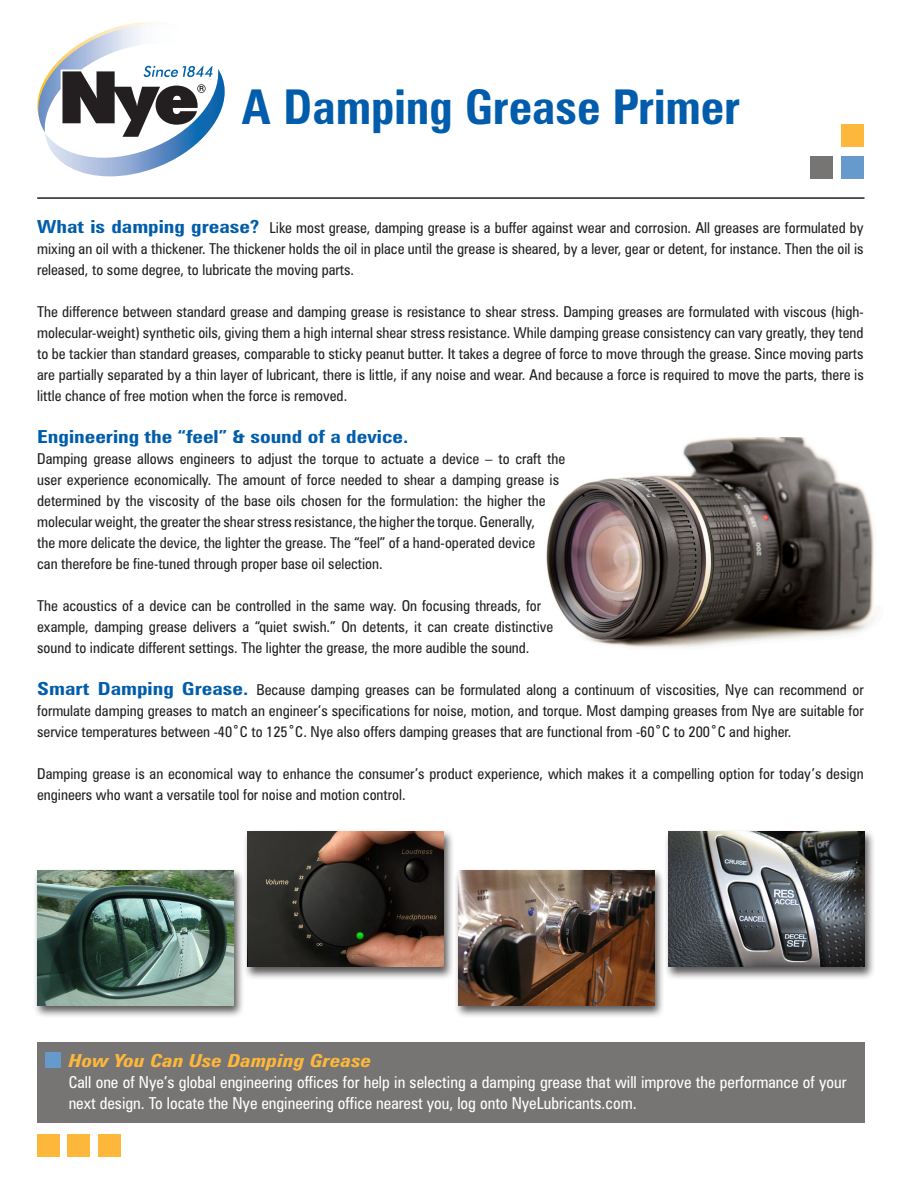
<style>
.page{position:relative;width:918px;height:1188px;background:#fff}
.page>*{position:absolute;margin:0;border:0;box-sizing:border-box;transform-origin:0 0}
.t1{font:700 condensed 48px "Zurich BT";color:#015dab}
.t2{font:700 condensed 18px "Zurich BT";color:#015dab;scale:1.2 1}
.t3{font:italic 700 condensed 18px "Zurich BT";color:#fdb73b;scale:1.2 1}
.t4{font:condensed 16.5px/21px "Zurich BT";color:#fff}
.t5{font:condensed 15px/21px "Zurich BT";color:#231f20;text-align:justify}
.s1{font-weight:700;font-size:18px;color:#015dab}
</style>
<div class="page">
<img style="left:546px;top:438px;width:328px;height:210px">
<div style="left:37px;top:1134px;width:23px;height:22px;background:#fdb73b"></div>
<div style="left:67px;top:1134px;width:23px;height:22px;background:#fdb73b"></div>
<div style="left:99px;top:1134px;width:22px;height:22px;background:#fdb73b"></div>
<div style="left:842px;top:124px;width:22px;height:23px;background:#fdb73b"></div>
<div style="left:810px;top:156px;width:22px;height:22px;background:#767573"></div>
<div style="left:842px;top:156px;width:22px;height:22px;background:#69c"></div>
<div style="left:37px;top:1043px;width:827px;height:80px;background:#767573"></div>
<div style="left:45px;top:1053px;width:16px;height:15px;background:#69c"></div>
<div style="left:33px;top:868px;width:211px;height:151px;background:#231f20;opacity:.75"></div>
<img style="left:37px;top:870px;width:196px;height:135px">
<div style="left:244px;top:829px;width:211px;height:151px;background:#231f20;opacity:.75"></div>
<img style="left:248px;top:831px;width:196px;height:136px">
<div style="left:454px;top:868px;width:211px;height:151px;background:#231f20;opacity:.75"></div>
<img style="left:458px;top:870px;width:196px;height:135px">
<div style="left:664px;top:829px;width:212px;height:151px;background:#231f20;opacity:.75"></div>
<img style="left:668px;top:831px;width:196px;height:136px">
<hr style="left:37px;top:197px;width:827px;height:2px;background:#231f20">
<svg style="left:37px;top:25px;width:188px;height:151px"></svg>
<p class="t1" style="left:241px;top:77px;width:500px">A Damping Grease Primer</p>
<p class="t5" style="left:37px;top:217px;width:828px"><span class="s1">What is damping grease?</span> Like most grease, damping grease is a buffer against wear and corrosion. All greases are formulated by mixing an oil with a thickener. The thickener holds the oil in place until the grease is sheared, by a lever, gear or detent, for instance. Then the oil is released, to some degree, to lubricate the moving parts.</p>
<p class="t5" style="left:37px;top:301px;width:828px">The difference between standard grease and damping grease is resistance to shear stress. Damping greases are formulated with viscous (high&shy;molecular-weight) synthetic oils, giving them a high internal shear stress resistance. While damping grease consistency can vary greatly, they tend to be tackier than standard greases, comparable to sticky peanut butter. It takes a degree of force to move through the grease. Since moving parts are partially separated by a thin layer of lubricant, there is little, if any noise and wear. And because a force is required to move the parts, there is little chance of free motion when the force is removed.</p>
<p class="t2" style="left:37px;top:426px;width:311px">Engineering the “feel” &amp; sound of a device.</p>
<p class="t5" style="left:37px;top:448px;width:530px;text-align:left">Damping grease allows engineers to adjust the torque to actuate a device – to craft the user experience economically. The amount of force needed to shear a damping grease is determined by the viscosity of the base oils chosen for the formulation: the higher the molecular weight, the greater the shear stress resistance, the higher the torque. Generally,<br>the more delicate the device, the lighter the grease. The “feel” of a hand-operated device<br>can therefore be fine-tuned through proper base oil selection.</p>
<p class="t5" style="left:37px;top:595px;width:518px;text-align:left">The acoustics of a device can be controlled in the same way. On focusing threads, for example, damping grease delivers a “quiet swish.” On detents, it can create distinctive sound to indicate different settings. The lighter the grease, the more audible the sound.</p>
<p class="t5" style="left:37px;top:679px;width:828px"><span class="s1">Smart Damping Grease.</span> Because damping greases can be formulated along a continuum of viscosities, Nye can recommend or formulate damping greases to match an engineer’s specifications for noise, motion, and torque. Most damping greases from Nye are suitable for service temperatures between -40˚C to 125˚C. Nye also offers damping greases that are functional from -60˚C to 200˚C and higher.</p>
<p class="t5" style="left:37px;top:763px;width:828px">Damping grease is an economical way to enhance the consumer’s product experience, which makes it a compelling option for today’s design engineers who want a versatile tool for noise and motion control.</p>
<p class="t3" style="left:69px;top:1050px;width:254px">How You Can Use Damping Grease</p>
<p class="t4" style="left:69px;top:1071px;width:779px">Call one of Nye’s global engineering offices for help in selecting a damping grease that will improve the performance of your next design. To locate the Nye engineering office nearest you, log onto NyeLubricants.com.</p>
</div>
